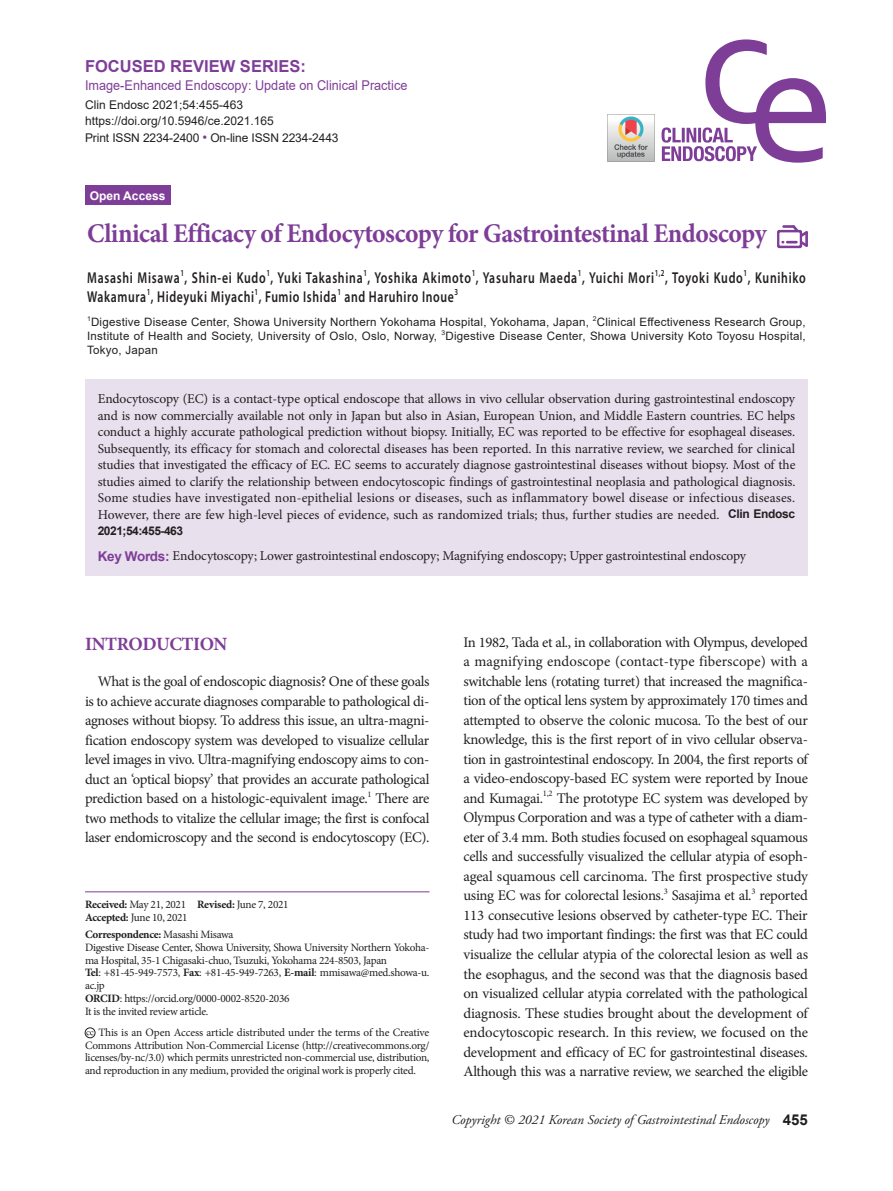
<style>
.page{position:relative;width:893px;height:1191px;background:#fff}
.page>*{position:absolute;margin:0;border:0;box-sizing:border-box;transform-origin:0 0}
.Main_Head{font:700 27px "Minion Pro";letter-spacing:-.02em;color:#7e3e98;scale:.95 1}
.대제목{font:700 18.75px "Minion Pro";letter-spacing:-.02em;color:#7e3e98}
.ORIGINAL_ARTICLE{font:700 16.5px "Arial";color:#7e3e98}
.저자명{font:600 15.75px "Myriad Pro";letter-spacing:.06em;color:#231f20;scale:.75 1}
.본문{font:14.7px/19.5px "Minion Pro";letter-spacing:-.025em;color:#231f20;text-align:justify}
.소개_박스내용{font:13.5px/16.5px "Minion Pro";color:#231f20;text-align:justify}
.소개_박스내용_Key_words{font:13.5px "Minion Pro";letter-spacing:-.01em;color:#231f20}
.t1{font:italic 13.5px "Adobe Garamond Pro";color:#231f20}
.목차_하위{font:13.5px "Arial";color:#7e3e98;scale:.94 1}
.ORIGINAL_ARTICLE-내{font:12px "Arial";color:#231f20}
.소개_박스내용-2{font:700 12px "Arial";letter-spacing:-.04em;color:#231f20}
.Open_Access{font:700 12px "Arial";color:#fff}
.저자명_내용{font:11.55px "Arial";letter-spacing:.02em;color:#231f20}
.본문_밑_저자소개{font:11.25px/12.8px "Minion Pro";letter-spacing:-.025em;color:#231f20}
.본문_밑_저자소개2{font:11.25px/12.8px "Minion Pro";letter-spacing:-.03em;color:#231f20;text-align:justify}
.본문_밑_저자소개-2{font:700 11.25px "Minion Pro";letter-spacing:-.025em;color:#231f20}
.저자명-2{font:600 9.15px "Myriad Pro";color:#231f20;scale:.75 1}
.본문-2{font:8.55px "Minion Pro";color:#231f20}
.저자명_내용-2{font:6.75px "Arial";color:#231f20}
.s1{font-size:13.5px;color:#7e3e98}
.s2{font-family:"Arial";font-weight:700;font-size:12px}
.s3{font-family:"Arial";font-weight:700;color:#7e3e98}
.s4{font-weight:700}
.s5{font-weight:400}
.s6{font-family:"Arial";font-weight:700;font-style:normal;font-size:15px}
</style>
<div class="page">
<svg style="left:661px;top:39px;width:165px;height:124px"></svg>
<div style="left:777px;top:230px;width:25px;height:18px;background:#7e3e98;border-radius:2px"></div>
<div style="left:779px;top:232px;width:21px;height:14px;background:#fff"></div>
<svg style="left:781px;top:225px;width:27px;height:22px"></svg>
<div style="left:85px;top:186px;width:85px;height:19px;background:#7e3e98"></div>
<div style="left:85px;top:379px;width:723px;height:196px;background:#e9e0ee"></div>
<div style="left:85px;top:1027px;width:10px;height:10px;border:1px solid #231f20;border-radius:50%"></div>
<svg style="left:86px;top:1031px;width:8px;height:4px"></svg>
<hr style="left:85px;top:891px;width:344px;height:1px;background:#7e3e98">
<img style="left:608px;top:116px;width:46px;height:46px">
<p class="ORIGINAL_ARTICLE" style="left:85px;top:55px;width:222px">FOCUSED REVIEW SERIES:</p>
<p class="목차_하위" style="left:85px;top:75px;width:344px">Image-Enhanced Endoscopy: Update on Clinical Practice</p>
<p class="ORIGINAL_ARTICLE-내" style="left:85px;top:97px;width:160px">Clin Endosc 2021;54:455-463</p>
<p class="ORIGINAL_ARTICLE-내" style="left:85px;top:113px;width:190px">https://doi.org/10.5946/ce.2021.165</p>
<p class="ORIGINAL_ARTICLE-내" style="left:85px;top:129px;width:255px">Print ISSN 2234-2400 <span class="s1">•</span> On-line ISSN 2234-2443</p>
<p class="Open_Access" style="left:90px;top:187px;width:77px">Open Access</p>
<p class="Main_Head" style="left:87px;top:214px;width:717px">Clinical Efficacy of Endocytoscopy for Gastrointestinal Endoscopy</p>
<p class="저자명" style="left:87px;top:268px;width:757px">Masashi Misawa , Shin-ei Kudo , Yuki Takashina , Yoshika Akimoto , Yasuharu Maeda , Yuichi Mori</p>
<p class="저자명-2" style="left:180px;top:267px;width:6px">1</p>
<p class="저자명-2" style="left:266px;top:267px;width:6px">1</p>
<p class="저자명-2" style="left:363px;top:267px;width:6px">1</p>
<p class="저자명-2" style="left:472px;top:267px;width:6px">1</p>
<p class="저자명-2" style="left:578px;top:267px;width:6px">1</p>
<p class="저자명-2" style="left:655px;top:267px;width:15px">1,2</p>
<p class="저자명" style="left:665px;top:268px;width:189px">, Toyoki Kudo , Kunihiko</p>
<p class="저자명-2" style="left:744px;top:267px;width:6px">1</p>
<p class="저자명-2" style="left:147px;top:286px;width:6px">1</p>
<p class="저자명-2" style="left:255px;top:286px;width:6px">1</p>
<p class="저자명-2" style="left:337px;top:286px;width:6px">1</p>
<p class="저자명" style="left:344px;top:287px;width:147px">and Haruhiro Inoue</p>
<p class="저자명-2" style="left:454px;top:286px;width:6px">3</p>
<p class="저자명" style="left:87px;top:287px;width:334px">Wakamura , Hideyuki Miyachi , Fumio Ishida</p>
<p class="저자명_내용-2" style="left:87px;top:314px;width:5px">1</p>
<p class="저자명_내용" style="left:91px;top:314px;width:499px">Digestive Disease Center, Showa University Northern Yokohama Hospital, Yokohama, Japan,</p>
<p class="저자명_내용-2" style="left:593px;top:314px;width:5px">2</p>
<p class="저자명_내용" style="left:597px;top:314px;width:210px">Clinical Effectiveness Research Group,</p>
<p class="저자명_내용" style="left:87px;top:328px;width:351px">Institute of Health and Society, University of Oslo, Oslo, Norway,</p>
<p class="저자명_내용-2" style="left:442px;top:328px;width:5px">3</p>
<p class="저자명_내용" style="left:445px;top:328px;width:362px">Digestive Disease Center, Showa University Koto Toyosu Hospital,</p>
<p class="저자명_내용" style="left:87px;top:342px;width:72px">Tokyo, Japan</p>
<p class="소개_박스내용" style="left:98px;top:390px;width:699px">Endocytoscopy (EC) is a contact-type optical endoscope that allows in vivo cellular observation during gastrointestinal endoscopy and is now commercially available not only in Japan but also in Asian, European Union, and Middle Eastern countries. EC helps conduct a highly accurate pathological prediction without biopsy. Initially, EC was reported to be effective for esophageal diseases.<br>Subsequently, its efficacy for stomach and colorectal diseases has been reported. In this narrative review, we searched for clinical studies that investigated the efficacy of EC. EC seems to accurately diagnose gastrointestinal diseases without biopsy. Most of the studies aimed to clarify the relationship between endocytoscopic findings of gastrointestinal neoplasia and pathological diagnosis.<br>Some studies have investigated non-epithelial lesions or diseases, such as inflammatory bowel disease or infectious diseases.<br>However, there are few high-level pieces of evidence, such as randomized trials; thus, further studies are needed. <span class="s2">Clin Endosc</span></p>
<p class="소개_박스내용-2" style="left:98px;top:522px;width:87px">2021;54:455-463</p>
<p class="소개_박스내용_Key_words" style="left:98px;top:547px;width:650px"><span class="s3">Key Words:</span> Endocytoscopy; Lower gastrointestinal endoscopy; Magnifying endoscopy; Upper gastrointestinal endoscopy</p>
<p class="대제목" style="left:85px;top:631px;width:144px">INTRODUCTION</p>
<p class="본문" style="left:85px;top:672px;width:346px;text-indent:13px">What is the goal of endoscopic diagnosis? One of these goals is to achieve accurate diagnoses comparable to pathological di&shy;agnoses without biopsy. To address this issue, an ultra-magni&shy;fication endoscopy system was developed to visualize cellular level images in vivo. Ultra-magnifying endoscopy aims to con&shy;duct an ‘optical biopsy’ that provides an accurate pathological prediction based on a histologic-equivalent image.</p>
<p class="본문-2" style="left:367px;top:788px;width:6px">1</p>
<p class="본문" style="left:85px;top:789px;width:346px;text-indent:290px">There are two methods to vitalize the cellular image; the first is confocal laser endomicroscopy and the second is endocytoscopy (EC).</p>
<p class="본문_밑_저자소개" style="left:85px;top:898px;width:205px"><span class="s4">Received:</span> May 21, 2021 <span class="s4">Revised:</span> June 7, 2021<br><span class="s4">Accepted:</span> June 10, 2021</p>
<p class="본문_밑_저자소개-2" style="left:85px;top:926px;width:150px">Correspondence: <span class="s5">Masashi Misawa</span></p>
<p class="본문_밑_저자소개" style="left:85px;top:941px;width:346px">Digestive Disease Center, Showa University, Showa University Northern Yokoha&shy;ma Hospital, 35-1 Chigasaki-chuo, Tsuzuki, Yokohama 224-8503, Japan</p>
<p class="본문_밑_저자소개" style="left:85px;top:966px;width:346px"><span class="s4">Tel</span>: +81-45-949-7573, <span class="s4">Fax</span>: +81-45-949-7263, <span class="s4">E-mail</span>: mmisawa@med.showa-u. ac.jp</p>
<p class="본문_밑_저자소개" style="left:85px;top:992px;width:206px"><span class="s4">ORCID</span>: https://orcid.org/0000-0002-8520-2036</p>
<p class="본문_밑_저자소개" style="left:85px;top:1004px;width:125px">It is the invited review article.</p>
<p class="본문_밑_저자소개2" style="left:85px;top:1026px;width:346px;text-indent:13px">This is an Open Access article distributed under the terms of the Creative Commons Attribution Non-Commercial License (http://creativecommons.org/ licenses/by-nc/3.0) which permits unrestricted non-commercial use, distribution, and reproduction in any medium, provided the original work is properly cited.</p>
<p class="본문" style="left:463px;top:632px;width:346px">In 1982, Tada et al., in collaboration with Olympus, developed a magnifying endoscope (contact-type fiberscope) with a switchable lens (rotating turret) that increased the magnifica&shy;tion of the optical lens system by approximately 170 times and attempted to observe the colonic mucosa. To the best of our knowledge, this is the first report of in vivo cellular observa&shy;tion in gastrointestinal endoscopy. In 2004, the first reports of a video-endoscopy-based EC system were reported by Inoue and Kumagai.</p>
<p class="본문-2" style="left:543px;top:787px;width:11px">1,2</p>
<p class="본문" style="left:463px;top:788px;width:346px;text-indent:93px">The prototype EC system was developed by Olympus Corporation and was a type of catheter with a diam&shy;eter of 3.4 mm. Both studies focused on esophageal squamous cells and successfully visualized the cellular atypia of esoph&shy;ageal squamous cell carcinoma. The first prospective study using EC was for colorectal lesions.</p>
<p class="본문-2" style="left:664px;top:885px;width:6px">3</p>
<p class="본문" style="left:672px;top:886px;width:81px">Sasajima et al.</p>
<p class="본문-2" style="left:751px;top:885px;width:6px">3</p>
<p class="본문" style="left:463px;top:886px;width:346px;text-indent:296px">reported 113 consecutive lesions observed by catheter-type EC. Their study had two important findings: the first was that EC could visualize the cellular atypia of the colorectal lesion as well as the esophagus, and the second was that the diagnosis based on visualized cellular atypia correlated with the pathological diagnosis. These studies brought about the development of endocytoscopic research. In this review, we focused on the development and efficacy of EC for gastrointestinal diseases.<br>Although this was a narrative review, we searched the eligible</p>
<p class="t1" style="left:451px;top:1111px;width:358px">Copyright © 2021 Korean Society of Gastrointestinal Endoscopy <span class="s6">455</span></p>
</div>
